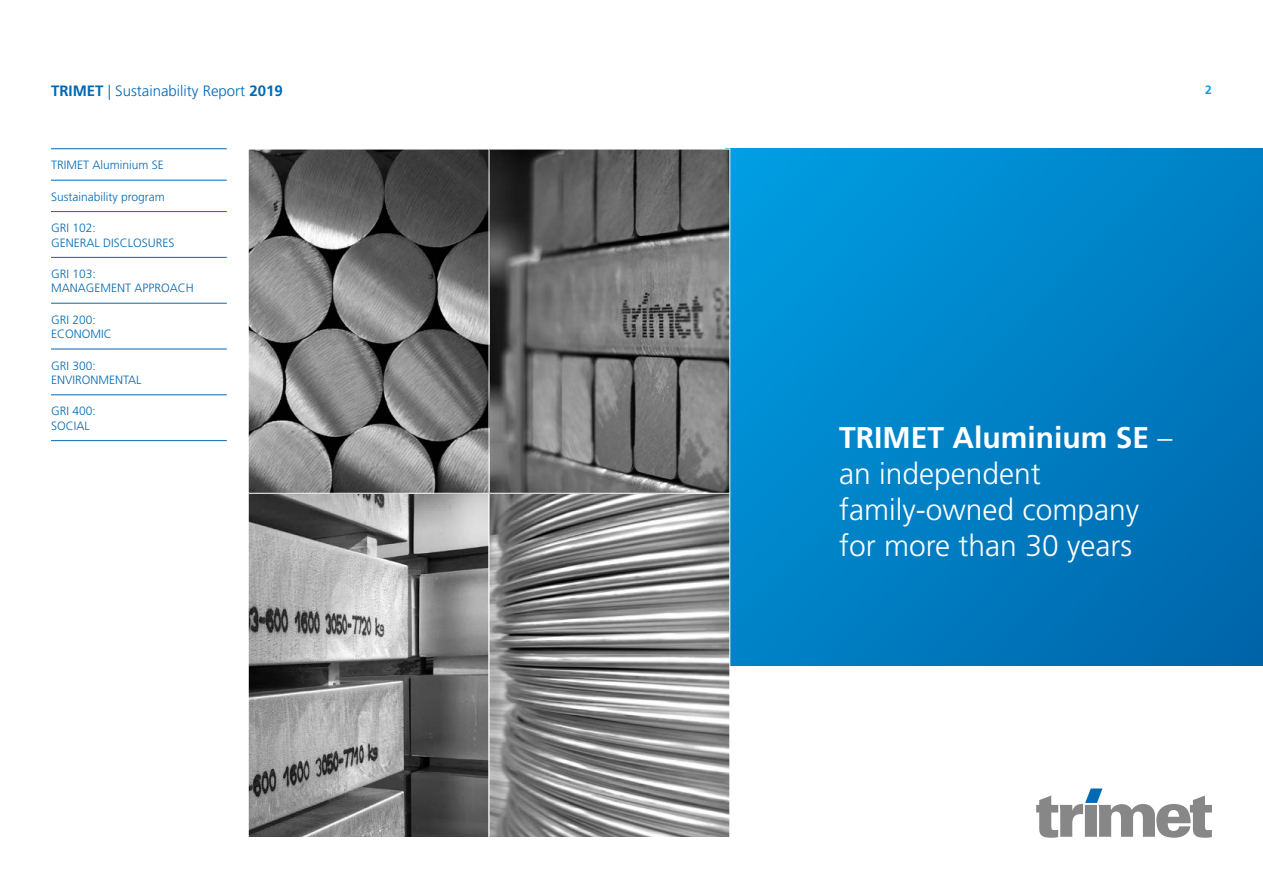
<style>
.page{position:relative;width:1263px;height:893px;background:#fff}
.page>*{position:absolute;margin:0;border:0;box-sizing:border-box;transform-origin:0 0}
.t1{font:300 30px/36px "Frutiger LT Pro";color:#fff}
.t2{font:300 15px "Frutiger LT Pro";color:#0069b4}
.t3{font:300 12px/14.4px "Frutiger LT Pro";color:#0069b4}
.t4{font:700 12px "Frutiger LT Pro";color:#009fe3}
.s1{font-weight:700}
</style>
<div class="page">
<svg style="left:1036px;top:788px;width:176px;height:50px"></svg>
<svg style="left:730px;top:149px;width:533px;height:516px;background:#0081c6"></svg>
<img style="left:250px;top:151px;width:478px;height:685px">
<div style="left:248px;top:493px;width:241px;height:345px;border:1px solid #fff"></div>
<div style="left:489px;top:493px;width:241px;height:345px;border:1px solid #fff"></div>
<div style="left:248px;top:149px;width:241px;height:344px;border:1px solid #fff"></div>
<hr style="left:51px;top:148px;width:176px;height:1px;background:#0069b4">
<hr style="left:51px;top:180px;width:176px;height:1px;background:#0069b4">
<hr style="left:51px;top:211px;width:176px;height:1px;background:#0069b4">
<hr style="left:51px;top:257px;width:176px;height:1px;background:#0069b4">
<hr style="left:51px;top:303px;width:176px;height:1px;background:#0069b4">
<hr style="left:51px;top:349px;width:176px;height:1px;background:#0069b4">
<hr style="left:51px;top:395px;width:176px;height:1px;background:#0069b4">
<hr style="left:51px;top:440px;width:176px;height:1px;background:#0069b4">
<p class="t2" style="left:51px;top:82px;width:233px"><span class="s1">TRIMET</span> | Sustainability Report <span class="s1">2019</span></p>
<p class="t4" style="left:1205px;top:83px;width:8px">2</p>
<p class="t3" style="left:51px;top:158px;width:114px">TRIMET Aluminium SE</p>
<p class="t3" style="left:51px;top:189px;width:115px">Sustainability program</p>
<p class="t3" style="left:51px;top:221px;width:125px">GRI 102:<br>GENERAL DISCLOSURES</p>
<p class="t3" style="left:51px;top:267px;width:144px">GRI 103:<br>MANAGEMENT APPROACH</p>
<p class="t3" style="left:51px;top:312px;width:62px">GRI 200:<br>ECONOMIC</p>
<p class="t3" style="left:51px;top:358px;width:92px">GRI 300:<br>ENVIRONMENTAL</p>
<p class="t3" style="left:51px;top:404px;width:46px">GRI 400:<br>SOCIAL</p>
<h1 class="t1" style="left:839px;top:420px;width:335px"><span class="s1">TRIMET Aluminium SE</span> – an independent family-owned company for more than 30 years</h1>
</div>
